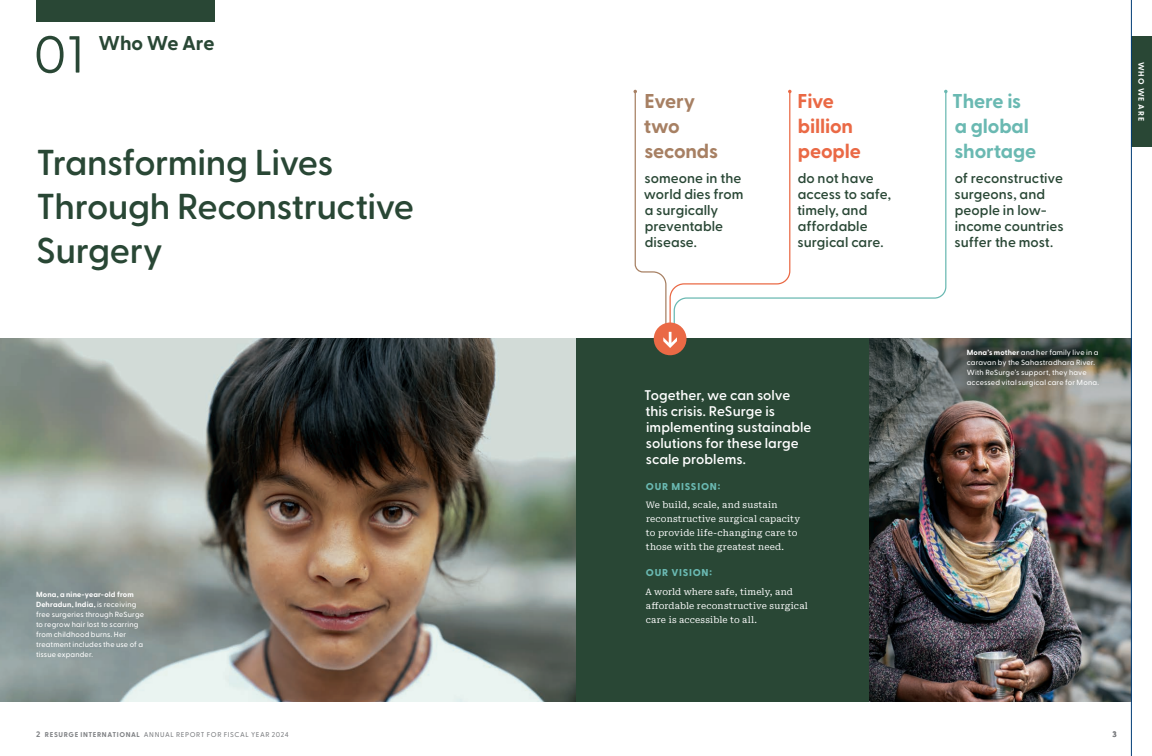
<style>
.page{position:relative;width:1152px;height:756px;background:#fff}
.page>*{position:absolute;margin:0;border:0;box-sizing:border-box;transform-origin:0 0}
.Title_3{font:52px "Greycliff CF";color:#294735}
.Title_3-2{font:600 36px/44px "Greycliff CF";letter-spacing:-.02em;color:#294735}
.SECTION_TITLE{font:700 20px/25px "Greycliff CF";letter-spacing:-.01em;color:#6ab9b2}
.SECTION_TITLE-2{font:700 20px/25px "Greycliff CF";letter-spacing:-.01em;color:#ea6945}
.SECTION_TITLE-3{font:700 20px/25px "Greycliff CF";letter-spacing:-.01em;color:#a78063}
.Title_1{font:700 20px "Greycliff CF";letter-spacing:-.01em;color:#294735}
.K1_-_Kicker{font:600 14px/16px "Greycliff CF";color:#294735}
.K1_-_Kicker-2{font:600 14px/16px "Greycliff CF";color:#fff}
.S1_Subhead{font:800 10px "Greycliff CF";letter-spacing:.075em;color:#6ab9b2}
.P1_Serif{font:9px/14px "Roboto Serif";letter-spacing:.02em;color:#fff}
.t1{font:700 8px "Greycliff CF";letter-spacing:.115em;color:#fff}
.t2{font:700 8px "Greycliff CF";color:#808285}
.C1_CAPTION{font:500 7.5px/10px "Greycliff CF";letter-spacing:.02em;color:#fff}
.t3{font:500 7px "Greycliff CF";letter-spacing:.08em;color:#808285}
.s1{font-weight:700}
.s2{font-weight:700;font-size:8px}
</style>
<div class="page">
<img style="left:0;top:338px;width:576px;height:364px">
<div style="left:1132px;top:36px;width:20px;height:111px;background:#294735"></div>
<div style="left:36px;top:0;width:179px;height:22px;background:#294735"></div>
<img style="left:868px;top:338px;width:263px;height:364px">
<div style="left:576px;top:338px;width:292px;height:364px;background:#294735"></div>
<svg style="left:792px;top:93px;width:155px;height:206px"></svg>
<svg style="left:944px;top:90px;width:4px;height:3px"></svg>
<div style="left:654px;top:323px;width:32px;height:32px;background:#ea6945;border-radius:50%"></div>
<svg style="left:634px;top:90px;width:158px;height:258px"></svg>
<hr style="left:1131px;top:0;width:1px;height:756px;background:#013c76">
<p class="Title_3" style="left:34px;top:15px;width:50px">01</p>
<p class="Title_1" style="left:99px;top:28px;width:117px">Who We Are</p>
<p class="Title_3-2" style="left:36px;top:138px;width:380px">Transforming Lives<br>Through Reconstructive<br>Surgery</p>
<p class="SECTION_TITLE-3" style="left:644px;top:87px;width:76px">Every two seconds</p>
<p class="K1_-_Kicker" style="left:644px;top:169px;width:101px">someone in the world dies from a surgically preventable disease.</p>
<p class="SECTION_TITLE-2" style="left:798px;top:87px;width:65px">Five billion people</p>
<p class="K1_-_Kicker" style="left:797px;top:169px;width:96px">do not have access to safe, timely, and affordable surgical care.</p>
<p class="SECTION_TITLE" style="left:952px;top:87px;width:85px">There is a global shortage</p>
<p class="K1_-_Kicker" style="left:955px;top:169px;width:111px">of reconstructive surgeons, and people in low&shy;income countries suffer the most.</p>
<p class="t1" style="left:1147px;top:62px;width:61px;rotate:90deg">WHO WE ARE</p>
<p class="C1_CAPTION" style="left:36px;top:588px;width:110px"><span class="s1">Mona, a nine-year-old from<br>Dehradun, India,</span> is receiving free surgeries through ReSurge to regrow hair lost to scarring from childhood burns. Her treatment includes the use of a tissue expander.</p>
<p class="K1_-_Kicker-2" style="left:644px;top:386px;width:169px">Together, we can solve this crisis. ReSurge is implementing sustainable solutions for these large scale problems.</p>
<p class="S1_Subhead" style="left:646px;top:479px;width:76px">OUR MISSION:</p>
<p class="P1_Serif" style="left:646px;top:497px;width:156px">We build, scale, and sustain reconstructive surgical capacity to provide life-changing care to those with the greatest need.</p>
<p class="S1_Subhead" style="left:646px;top:565px;width:68px">OUR VISION:</p>
<p class="P1_Serif" style="left:645px;top:584px;width:164px">A world where safe, timely, and affordable reconstructive surgical care is accessible to all.</p>
<p class="C1_CAPTION" style="left:967px;top:347px;width:134px"><span class="s1">Mona’s mother</span> and her family live in a caravan by the Sahastradhara River.<br>With ReSurge’s support, they have accessed vital surgical care for Mona.</p>
<p class="t3" style="left:36px;top:730px;width:254px"><span class="s2">2</span> <span class="s1">RESURGE INTERNATIONAL</span> ANNUAL REPORT FOR FISCAL YEAR 2024</p>
<p class="t2" style="left:1113px;top:728px;width:6px">3</p>
</div>
